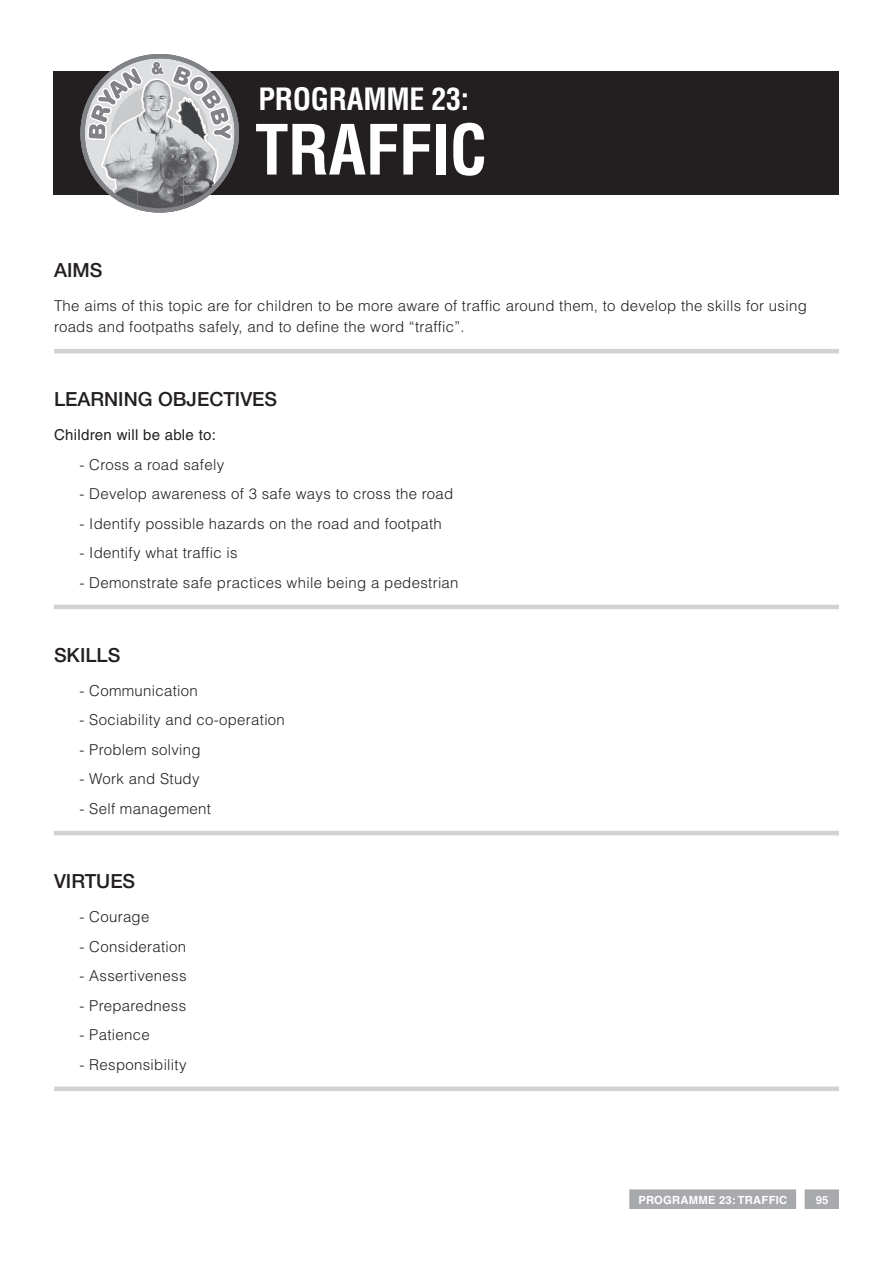
<style>
.page{position:relative;width:893px;height:1263px;background:#fff}
.page>*{position:absolute;margin:0;border:0;box-sizing:border-box;transform-origin:0 0}
.t1{font:700 condensed 67.5px "Helvetica";letter-spacing:-.01em;color:#fff}
.t2{font:700 condensed 30px "Helvetica";letter-spacing:-.01em;color:#fff}
.SUB_HEAD{font:500 19.5px "Helvetica Neue";color:#231f20}
.BODY_COPY{font:300 15px "Helvetica";letter-spacing:.02em;color:#231f20}
.BODY_COPY_-_LAST_PAR{font:300 15px/21px "Helvetica";letter-spacing:.02em;color:#231f20}
.BODY_COPY-2{font:15px "Helvetica";letter-spacing:.02em;color:#231f20}
.BODY_COPY-3{font:700 11.25px "Helvetica";letter-spacing:.02em;color:#fff}
</style>
<div class="page">
<div style="left:54px;top:72px;width:785px;height:123px;background:#231f20"></div>
<hr style="left:54px;top:349px;width:785px;height:4px;background:#d1d2d4">
<hr style="left:54px;top:605px;width:785px;height:4px;background:#d1d2d4">
<hr style="left:54px;top:831px;width:785px;height:4px;background:#d1d2d4">
<div style="left:54px;top:1086px;width:785px;height:5px;background:#d1d2d4"></div>
<svg style="left:80px;top:54px;width:159px;height:159px"></svg>
<img style="left:151px;top:61px;width:13px;height:14px">
<svg style="left:805px;top:1189px;width:34px;height:20px"></svg>
<div style="left:629px;top:1189px;width:167px;height:20px;background:#a8a9ad"></div>
<p class="t2" style="left:258px;top:81px;width:212px">PROGRAMME 23:</p>
<p class="t1" style="left:255px;top:109px;width:234px">TRAFFIC</p>
<p class="SUB_HEAD" style="left:54px;top:259px;width:50px">AIMS</p>
<p class="BODY_COPY_-_LAST_PAR" style="left:54px;top:295px;width:754px">The aims of this topic are for children to be more aware of traffic around them, to develop the skills for using roads and footpaths safely, and to define the word “traffic”.</p>
<p class="SUB_HEAD" style="left:54px;top:388px;width:225px">LEARNING OBJECTIVES</p>
<p class="BODY_COPY-2" style="left:54px;top:426px;width:163px">Children will be able to:</p>
<p class="BODY_COPY" style="left:80px;top:455px;width:146px">- Cross a road safely</p>
<p class="BODY_COPY" style="left:80px;top:484px;width:375px">- Develop awareness of 3 safe ways to cross the road</p>
<p class="BODY_COPY" style="left:80px;top:514px;width:364px">- Identify possible hazards on the road and footpath</p>
<p class="BODY_COPY" style="left:80px;top:543px;width:160px">- Identify what traffic is</p>
<p class="BODY_COPY_-_LAST_PAR" style="left:80px;top:571px;width:381px">- Demonstrate safe practices while being a pedestrian</p>
<p class="SUB_HEAD" style="left:54px;top:643px;width:68px">SKILLS</p>
<p class="BODY_COPY" style="left:80px;top:681px;width:120px">- Communication</p>
<p class="BODY_COPY" style="left:80px;top:711px;width:207px">- Sociability and co-operation</p>
<p class="BODY_COPY" style="left:80px;top:740px;width:123px">- Problem solving</p>
<p class="BODY_COPY" style="left:80px;top:770px;width:122px">- Work and Study</p>
<p class="BODY_COPY_-_LAST_PAR" style="left:80px;top:798px;width:133px">- Self management</p>
<p class="SUB_HEAD" style="left:54px;top:870px;width:83px">VIRTUES</p>
<p class="BODY_COPY" style="left:80px;top:907px;width:71px">- Courage</p>
<p class="BODY_COPY" style="left:80px;top:937px;width:108px">- Consideration</p>
<p class="BODY_COPY" style="left:80px;top:966px;width:108px">- Assertiveness</p>
<p class="BODY_COPY" style="left:80px;top:996px;width:108px">- Preparedness</p>
<p class="BODY_COPY" style="left:80px;top:1025px;width:72px">- Patience</p>
<p class="BODY_COPY_-_LAST_PAR" style="left:80px;top:1053px;width:109px">- Responsibility</p>
<p class="BODY_COPY-3" style="left:638px;top:1193px;width:150px">PROGRAMME 23: TRAFFIC</p>
<p class="BODY_COPY-3" style="left:816px;top:1193px;width:14px">95</p>
</div>
